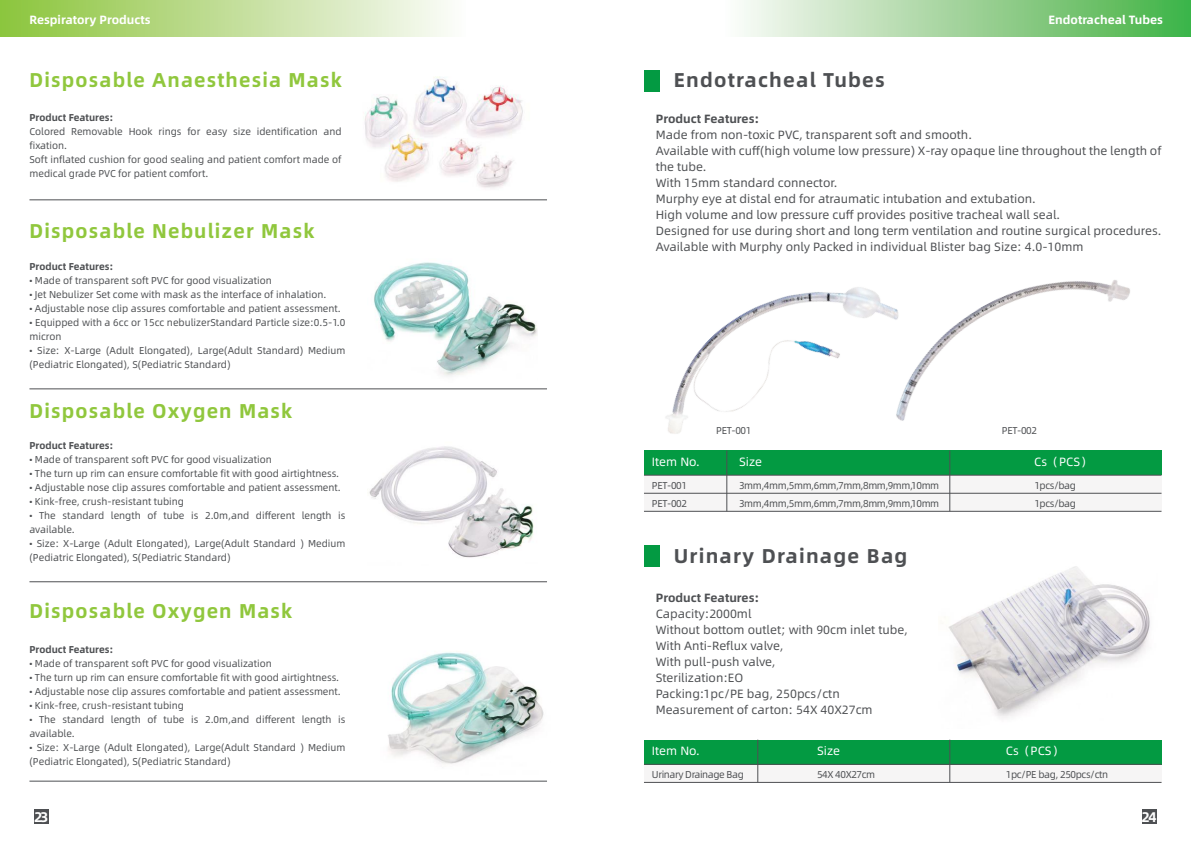
<style>
.page{position:relative;width:1191px;height:842px;background:#fff}
.page>*{position:absolute;margin:0;border:0;box-sizing:border-box;transform-origin:0 0}
.t1{font:20px "Alibaba Pu Hui Ti B";letter-spacing:.06em;color:#90c73d}
.t2{font:20px "Alibaba Pu Hui Ti B";letter-spacing:.06em;color:#4e5053}
.t3{font:14px "Alibaba Pu Hui Ti B";color:#fff}
.t4{font:12px/16px "Alibaba Pu Hui Ti R";color:#4e5053}
.t5{font:12px "Alibaba Pu Hui Ti B";color:#fff}
.t6{font:12px "Alibaba Pu Hui Ti R";color:#fff}
.t7{font:12px "Alibaba Pu Hui Ti B";color:#4e5053}
.t8{font:10px/14px "Alibaba Pu Hui Ti R";color:#4e5053}
.t9{font:10px/18.2px "Alibaba Pu Hui Ti R";letter-spacing:-.04em;color:#4e5053}
.t10{font:10px "Alibaba Pu Hui Ti B";color:#4e5053}
</style>
<div class="page">
<img style="left:954px;top:280px;width:208px;height:214px">
<img style="left:948px;top:566px;width:202px;height:152px">
<img style="left:354px;top:76px;width:184px;height:124px">
<div style="left:1142px;top:809px;width:14px;height:14px;background:#4e5053"></div>
<div style="left:34px;top:809px;width:14px;height:14px;background:#4e5053"></div>
<hr style="left:29px;top:200px;width:518px;height:1px;background:#4e5053">
<div style="left:0;top:0;width:465px;height:37px;background:linear-gradient(to right,#8bc43c,#fbfbf9)"></div>
<img style="left:374px;top:262px;width:163px;height:114px">
<img style="left:369px;top:446px;width:165px;height:112px">
<img style="left:388px;top:652px;width:156px;height:112px">
<hr style="left:29px;top:389px;width:518px;height:1px;background:#4e5053">
<hr style="left:29px;top:581px;width:518px;height:1px;background:#4e5053">
<hr style="left:29px;top:781px;width:518px;height:1px;background:#4e5053">
<div style="left:644px;top:70px;width:15px;height:22px;background:#039a42"></div>
<div style="left:644px;top:545px;width:15px;height:22px;background:#039a42"></div>
<div style="left:644px;top:450px;width:517px;height:61px;background:#f6f5f5"></div>
<div style="left:644px;top:450px;width:517px;height:25px;background:#039a42"></div>
<hr style="left:644px;top:493px;width:517px;height:1px;background:#4e5053">
<hr style="left:644px;top:511px;width:517px;height:1px;background:#4e5053">
<hr style="left:644px;top:475px;width:517px;height:1px;background:#4e5053">
<div style="left:644px;top:740px;width:517px;height:42px;background:#f6f5f5"></div>
<div style="left:644px;top:740px;width:517px;height:24px;background:#039a42"></div>
<hr style="left:644px;top:782px;width:517px;height:1px;background:#4e5053">
<hr style="left:644px;top:764px;width:517px;height:1px;background:#4e5053">
<hr style="left:757px;top:740px;width:1px;height:42px;background:#4e5053">
<hr style="left:949px;top:740px;width:1px;height:42px;background:#4e5053">
<div style="left:725px;top:0;width:466px;height:37px;background:linear-gradient(to right,#fefaf7,#44b144)"></div>
<img style="left:644px;top:287px;width:310px;height:225px">
<p class="t5" style="left:29px;top:10px;width:123px">Respiratory Products</p>
<h1 class="t1" style="left:29px;top:64px;width:314px">Disposable Anaesthesia Mask</h1>
<p class="t10" style="left:29px;top:109px;width:86px">Product Features:</p>
<p class="t8" style="left:29px;top:123px;width:314px">Colored Removable Hook rings for easy size identification and fixation.<br>Soft inflated cushion for good sealing and patient comfort made of medical grade PVC for patient comfort.</p>
<h1 class="t1" style="left:29px;top:215px;width:286px">Disposable Nebulizer Mask</h1>
<p class="t10" style="left:29px;top:258px;width:86px">Product Features:</p>
<p class="t8" style="left:29px;top:273px;width:244px">• Made of transparent soft PVC for good visualization</p>
<p class="t8" style="left:29px;top:287px;width:298px">• Jet Nebulizer Set come with mask as the interface of inhalation.</p>
<p class="t8" style="left:29px;top:301px;width:313px">• Adjustable nose clip assures comfortable and patient assessment.</p>
<p class="t8" style="left:29px;top:315px;width:317px">• Equipped with a 6cc or 15cc nebulizerStandard Particle size:0.5-1.0 micron</p>
<p class="t8" style="left:29px;top:343px;width:317px">• Size: X-Large (Adult Elongated), Large(Adult Standard) Medium (Pediatric Elongated), S(Pediatric Standard)</p>
<h1 class="t1" style="left:29px;top:395px;width:264px">Disposable Oxygen Mask</h1>
<p class="t10" style="left:29px;top:438px;width:86px">Product Features:</p>
<p class="t8" style="left:29px;top:452px;width:244px">• Made of transparent soft PVC for good visualization</p>
<p class="t8" style="left:29px;top:466px;width:311px">• The turn up rim can ensure comfortable fit with good airtightness.</p>
<p class="t8" style="left:29px;top:480px;width:313px">• Adjustable nose clip assures comfortable and patient assessment.</p>
<p class="t8" style="left:29px;top:494px;width:156px">• Kink-free, crush-resistant tubing</p>
<p class="t8" style="left:29px;top:508px;width:317px">• The standard length of tube is 2.0m,and different length is available.</p>
<p class="t8" style="left:29px;top:536px;width:317px">• Size: X-Large (Adult Elongated), Large(Adult Standard ) Medium (Pediatric Elongated), S(Pediatric Standard)</p>
<h1 class="t1" style="left:29px;top:595px;width:264px">Disposable Oxygen Mask</h1>
<p class="t10" style="left:29px;top:641px;width:86px">Product Features:</p>
<p class="t8" style="left:29px;top:656px;width:244px">• Made of transparent soft PVC for good visualization</p>
<p class="t8" style="left:29px;top:670px;width:311px">• The turn up rim can ensure comfortable fit with good airtightness.</p>
<p class="t8" style="left:29px;top:684px;width:313px">• Adjustable nose clip assures comfortable and patient assessment.</p>
<p class="t8" style="left:29px;top:698px;width:156px">• Kink-free, crush-resistant tubing</p>
<p class="t8" style="left:29px;top:712px;width:317px">• The standard length of tube is 2.0m,and different length is available.</p>
<p class="t8" style="left:29px;top:740px;width:317px">• Size: X-Large (Adult Elongated), Large(Adult Standard ) Medium (Pediatric Elongated), S(Pediatric Standard)</p>
<h1 class="t2" style="left:674px;top:64px;width:213px">Endotracheal Tubes</h1>
<p class="t5" style="left:1048px;top:10px;width:116px">Endotracheal Tubes</p>
<p class="t7" style="left:655px;top:109px;width:105px">Product Features:</p>
<p class="t4" style="left:655px;top:126px;width:507px">Made from non-toxic PVC, transparent soft and smooth.<br>Available with cuff(high volume low pressure) X-ray opaque line throughout the length of the tube.<br>With 15mm standard connector.<br>Murphy eye at distal end for atraumatic intubation and extubation.<br>High volume and low pressure cuff provides positive tracheal wall seal.<br>Designed for use during short and long term ventilation and routine surgical procedures.<br>Available with Murphy only Packed in individual Blister bag Size: 4.0-10mm</p>
<p class="t6" style="left:652px;top:453px;width:49px">Item No.</p>
<p class="t8" style="left:716px;top:423px;width:37px">PET-001</p>
<p class="t8" style="left:1002px;top:423px;width:37px">PET-002</p>
<p class="t6" style="left:739px;top:453px;width:25px">Size</p>
<p class="t6" style="left:1034px;top:453px;width:59px">Cs（PCS）</p>
<p class="t8" style="left:652px;top:478px;width:37px">PET-001</p>
<p class="t8" style="left:1034px;top:478px;width:43px">1pcs/bag</p>
<p class="t8" style="left:652px;top:496px;width:37px">PET-002</p>
<p class="t8" style="left:1034px;top:496px;width:43px">1pcs/bag</p>
<p class="t9" style="left:739px;top:476px;width:202px">3mm,4mm,5mm,6mm,7mm,8mm,9mm,10mm<br>3mm,4mm,5mm,6mm,7mm,8mm,9mm,10mm</p>
<h1 class="t2" style="left:674px;top:540px;width:235px">Urinary Drainage Bag</h1>
<p class="t7" style="left:655px;top:588px;width:105px">Product Features:</p>
<p class="t4" style="left:655px;top:605px;width:253px">Capacity:2000ml<br>Without bottom outlet; with 90cm inlet tube,<br>With Anti-Reflux valve,<br>With pull-push valve,<br>Sterilization:EO<br>Packing:1pc/PE bag, 250pcs/ctn<br>Measurement of carton: 54X 40X27cm</p>
<p class="t6" style="left:652px;top:742px;width:49px">Item No.</p>
<p class="t6" style="left:817px;top:742px;width:25px">Size</p>
<p class="t6" style="left:1005px;top:742px;width:59px">Cs（PCS）</p>
<p class="t9" style="left:652px;top:765px;width:94px">Urinary Drainage Bag</p>
<p class="t9" style="left:1005px;top:765px;width:104px">1pc/PE bag, 250pcs/ctn</p>
<p class="t9" style="left:817px;top:765px;width:60px">54X 40X27cm</p>
<h2 class="t3" style="left:34px;top:806px;width:16px">23</h2>
<h2 class="t3" style="left:1141px;top:806px;width:17px">24</h2>
</div>
